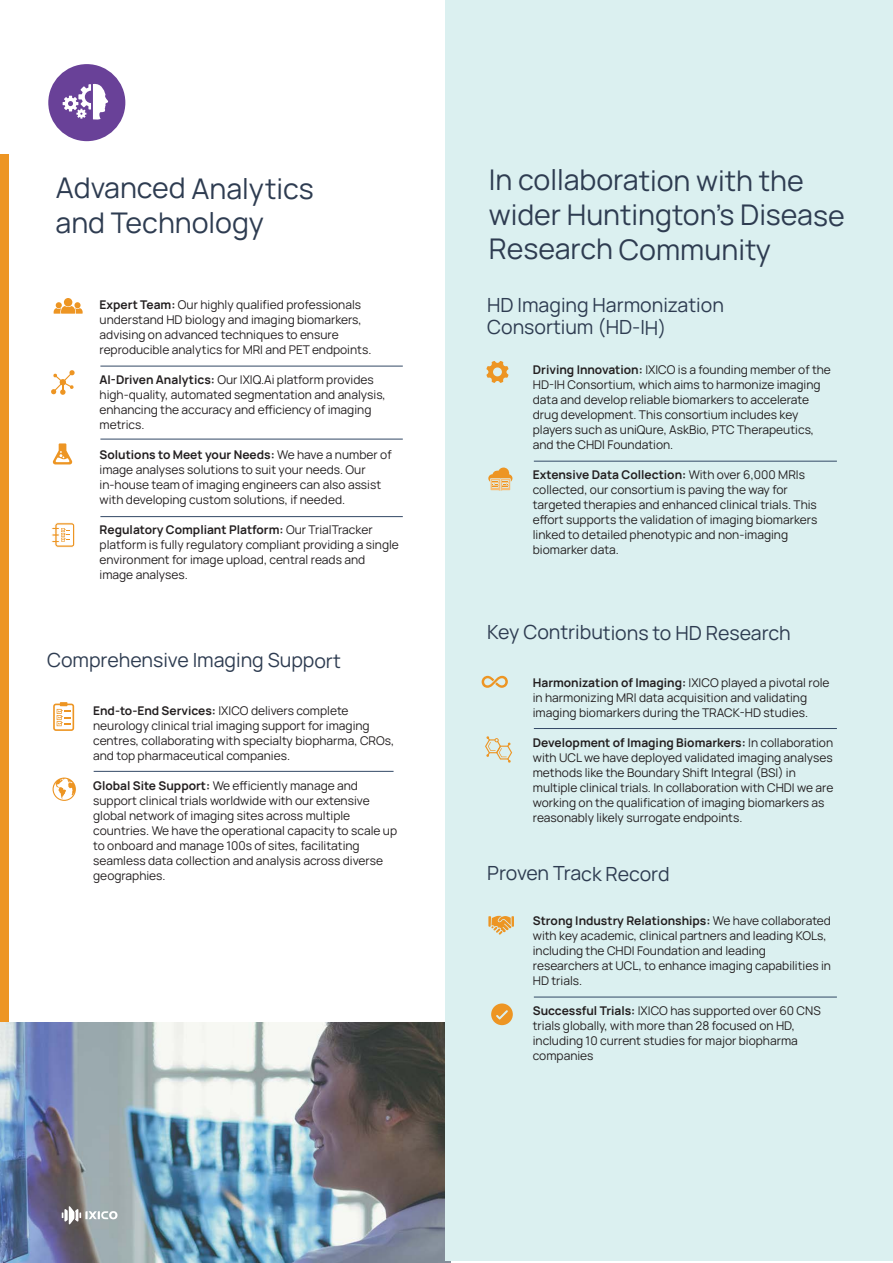
<style>
.page{position:relative;width:893px;height:1263px;background:#fff}
.page>*{position:absolute;margin:0;border:0;box-sizing:border-box;transform-origin:0 0}
.t1{font:28.5px/34.5px "Manrope";letter-spacing:-.005em;color:#2e3c51}
.t2{font:19.5px/22.4px "Manrope";letter-spacing:-.005em;color:#2e3c51}
.t3{font:12px/15px "Manrope";color:#231f20}
.s1{font-weight:700}
</style>
<div class="page">
<img style="left:0;top:1022px;width:451px;height:241px">
<svg style="left:53px;top:443px;width:19px;height:21px"></svg>
<div style="left:445px;top:0;width:448px;height:1261px;background:#dbf0f0"></div>
<div style="left:48px;top:64px;width:77px;height:77px;background:#694198;border-radius:50%"></div>
<svg style="left:62px;top:1206px;width:55px;height:18px"></svg>
<hr style="left:100px;top:366px;width:303px;height:1px;background:#324865">
<hr style="left:100px;top:439px;width:303px;height:1px;background:#324865">
<hr style="left:100px;top:516px;width:303px;height:1px;background:#324865">
<hr style="left:94px;top:771px;width:300px;height:1px;background:#324865">
<hr style="left:534px;top:461px;width:303px;height:1px;background:#324865">
<hr style="left:534px;top:728px;width:303px;height:1px;background:#324865">
<hr style="left:534px;top:997px;width:303px;height:1px;background:#324865">
<svg style="left:485px;top:736px;width:27px;height:27px"></svg>
<div style="left:64px;top:298px;width:8px;height:8px;background:#ed9523;border-radius:50%"></div>
<svg style="left:54px;top:302px;width:29px;height:12px"></svg>
<svg style="left:486px;top:361px;width:22px;height:22px"></svg>
<svg style="left:53px;top:702px;width:21px;height:29px"></svg>
<svg style="left:51px;top:522px;width:24px;height:26px"></svg>
<svg style="left:53px;top:777px;width:23px;height:24px"></svg>
<svg style="left:488px;top:916px;width:26px;height:19px"></svg>
<svg style="left:491px;top:1003px;width:22px;height:22px"></svg>
<svg style="left:63px;top:83px;width:45px;height:37px"></svg>
<svg style="left:51px;top:370px;width:24px;height:25px"></svg>
<svg style="left:488px;top:467px;width:24px;height:24px"></svg>
<svg style="left:482px;top:676px;width:26px;height:12px"></svg>
<div style="left:0;top:154px;width:9px;height:868px;background:#ed9523"></div>
<h1 class="t1" style="left:56px;top:170px;width:260px">Advanced Analytics and Technology</h1>
<p class="t3" style="left:100px;top:296px;width:273px"><span class="s1">Expert Team:</span> Our highly qualified professionals understand HD biology and imaging biomarkers, advising on advanced techniques to ensure reproducible analytics for MRI and PET endpoints.</p>
<p class="t3" style="left:100px;top:371px;width:288px"><span class="s1">AI-Driven Analytics:</span> Our IXIQ.Ai platform provides high-quality, automated segmentation and analysis, enhancing the accuracy and efficiency of imaging metrics.</p>
<p class="t3" style="left:100px;top:446px;width:293px"><span class="s1">Solutions to Meet your Needs:</span> We have a number of image analyses solutions to suit your needs. Our in-house team of imaging engineers can also assist with developing custom solutions, if needed.</p>
<p class="t3" style="left:100px;top:521px;width:301px"><span class="s1">Regulatory Compliant Platform:</span> Our TrialTracker platform is fully regulatory compliant providing a single environment for image upload, central reads and image analyses.</p>
<h2 class="t2" style="left:47px;top:648px;width:295px">Comprehensive Imaging Support</h2>
<p class="t3" style="left:93px;top:703px;width:303px"><span class="s1">End-to-End Services:</span> IXICO delivers complete neurology clinical trial imaging support for imaging centres, collaborating with specialty biopharma, CROs, and top pharmaceutical companies.</p>
<p class="t3" style="left:93px;top:778px;width:305px"><span class="s1">Global Site Support:</span> We efficiently manage and support clinical trials worldwide with our extensive global network of imaging sites across multiple countries. We have the operational capacity to scale up to onboard and manage 100s of sites, facilitating seamless data collection and analysis across diverse geographies.</p>
<h1 class="t1" style="left:489px;top:162px;width:358px">In collaboration with the wider Huntington’s Disease<br>Research Community</h1>
<h2 class="t2" style="left:487px;top:293px;width:238px">HD Imaging Harmonization<br>Consortium (HD-IH)</h2>
<p class="t3" style="left:533px;top:362px;width:300px"><span class="s1">Driving Innovation:</span> IXICO is a founding member of the HD-IH Consortium, which aims to harmonize imaging data and develop reliable biomarkers to accelerate drug development. This consortium includes key players such as uniQure, AskBio, PTC Therapeutics, and the CHDI Foundation.</p>
<p class="t3" style="left:533px;top:467px;width:286px"><span class="s1">Extensive Data Collection:</span> With over 6,000 MRIs collected, our consortium is paving the way for targeted therapies and enhanced clinical trials. This effort supports the validation of imaging biomarkers linked to detailed phenotypic and non-imaging biomarker data.</p>
<h2 class="t2" style="left:487px;top:620px;width:305px">Key Contributions to HD Research</h2>
<p class="t3" style="left:533px;top:675px;width:298px"><span class="s1">Harmonization of Imaging:</span> IXICO played a pivotal role in harmonizing MRI data acquisition and validating imaging biomarkers during the TRACK-HD studies.</p>
<p class="t3" style="left:533px;top:735px;width:302px"><span class="s1">Development of Imaging Biomarkers:</span> In collaboration with UCL we have deployed validated imaging analyses methods like the Boundary Shift Integral (BSI) in multiple clinical trials. In collaboration with CHDI we are working on the qualification of imaging biomarkers as reasonably likely surrogate endpoints.</p>
<h2 class="t2" style="left:487px;top:861px;width:184px">Proven Track Record</h2>
<p class="t3" style="left:533px;top:912px;width:300px"><span class="s1">Strong Industry Relationships:</span> We have collaborated with key academic, clinical partners and leading KOLs, including the CHDI Foundation and leading researchers at UCL, to enhance imaging capabilities in HD trials.</p>
<p class="t3" style="left:533px;top:1002px;width:289px"><span class="s1">Successful Trials:</span> IXICO has supported over 60 CNS trials globally, with more than 28 focused on HD, including 10 current studies for major biopharma companies</p>
</div>
